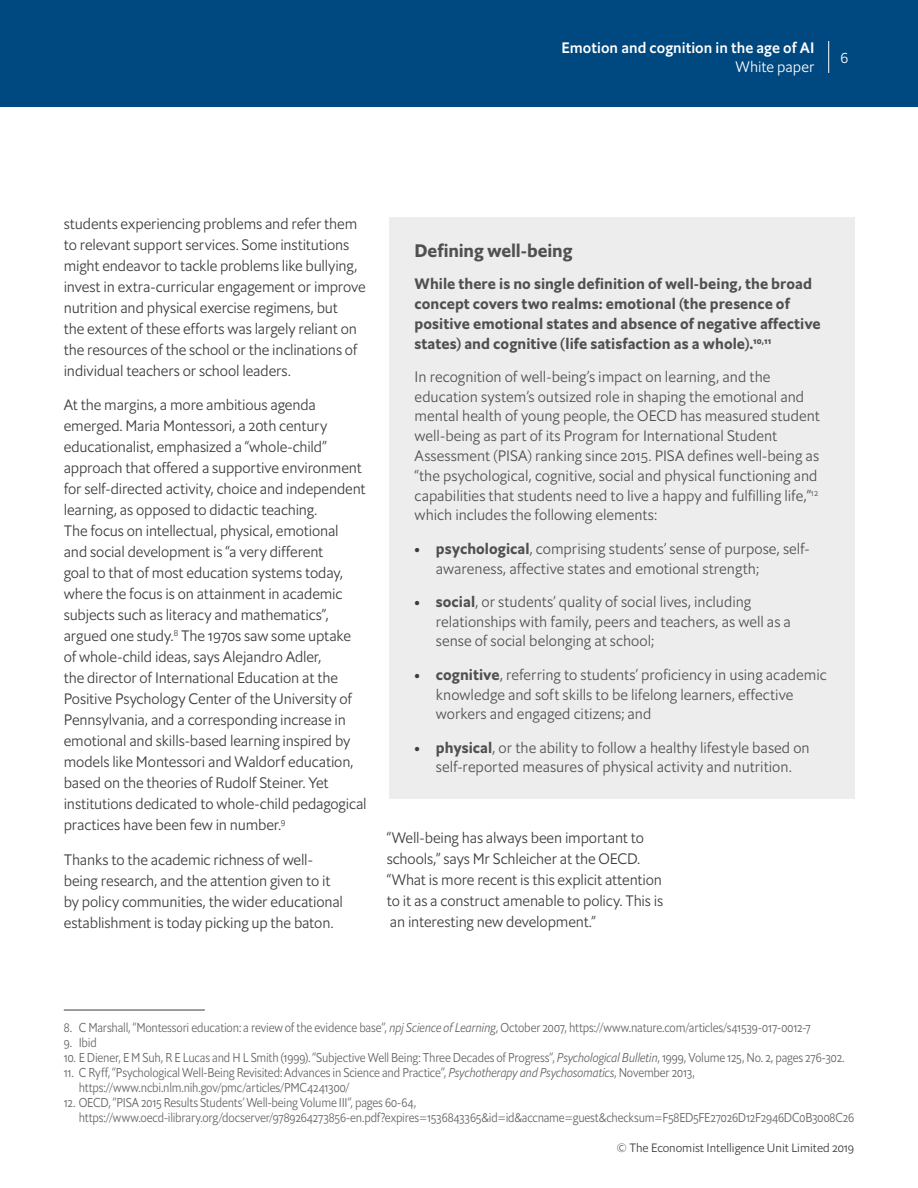
<style>
.page{position:relative;width:918px;height:1188px;background:#fff}
.page>*{position:absolute;margin:0;border:0;box-sizing:border-box;transform-origin:0 0}
.t1{font:700 18px "Econ Sans OS";letter-spacing:-.01em;color:#505050}
.t2{font:300 15px/21px "Econ Sans OS";letter-spacing:-.01em;color:#3c3c3b}
.t3{font:300 15px/19.8px "Econ Sans OS";color:#505050}
.t4{font:700 15px/19.8px "Econ Sans OS";letter-spacing:.005em;color:#505050}
.t5{font:500 15px "Econ Sans OS";letter-spacing:.005em;color:#fff}
.t6{font:300 15px "Econ Sans OS";color:#fff}
.t7{font:300 12.75px/15px "Econ Sans Cnd OS";letter-spacing:-.015em;color:#646363}
.t8{font:300 12px "Econ Sans OS";color:#3c3c3b}
.s1{font-weight:700;color:#3c3c3b}
.s2{font-weight:700}
.s3{font-style:italic}
</style>
<div class="page">
<div style="left:0;top:0;width:918px;height:106px;background:#004880"></div>
<hr style="left:828px;top:41px;width:1px;height:32px;background:#fff">
<div style="left:389px;top:218px;width:465px;height:581px;background:#ededed"></div>
<hr style="left:64px;top:1010px;width:141px;height:1px;background:#3c3c3b">
<p class="t5" style="left:561px;top:38px;width:255px">Emotion and cognition in the age of AI</p>
<p class="t6" style="left:736px;top:57px;width:80px">White paper</p>
<p class="t6" style="left:841px;top:48px;width:9px">6</p>
<p class="t2" style="left:64px;top:213px;width:303px">students experiencing problems and refer them to relevant support services. Some institutions might endeavor to tackle problems like bullying, invest in extra-curricular engagement or improve nutrition and physical exercise regimens, but<br>the extent of these efforts was largely reliant on the resources of the school or the inclinations of individual teachers or school leaders.</p>
<p class="t2" style="left:64px;top:394px;width:304px">At the margins, a more ambitious agenda emerged. Maria Montessori, a 20th century educationalist, emphasized a “whole-child” approach that offered a supportive environment for self-directed activity, choice and independent learning, as opposed to didactic teaching.<br>The focus on intellectual, physical, emotional<br>and social development is “a very different<br>goal to that of most education systems today, where the focus is on attainment in academic subjects such as literacy and mathematics”, argued one study.<sup>8</sup> The 1970s saw some uptake of whole-child ideas, says Alejandro Adler,<br>the director of International Education at the Positive Psychology Center of the University of Pennsylvania, and a corresponding increase in emotional and skills-based learning inspired by models like Montessori and Waldorf education, based on the theories of Rudolf Steiner. Yet institutions dedicated to whole-child pedagogical practices have been few in number.<sup>9</sup></p>
<p class="t2" style="left:64px;top:849px;width:281px">Thanks to the academic richness of well&shy;being research, and the attention given to it by policy communities, the wider educational establishment is today picking up the baton.</p>
<p class="t1" style="left:415px;top:239px;width:159px">Defining well-being</p>
<p class="t4" style="left:415px;top:274px;width:408px">While there is no single definition of well-being, the broad concept covers two realms: emotional (the presence of positive emotional states and absence of negative affective states) and cognitive (life satisfaction as a whole).<sup>10,11</sup></p>
<p class="t3" style="left:415px;top:367px;width:407px">In recognition of well-being’s impact on learning, and the education system’s outsized role in shaping the emotional and mental health of young people, the OECD has measured student well-being as part of its Program for International Student Assessment (PISA) ranking since 2015. PISA defines well-being as “the psychological, cognitive, social and physical functioning and capabilities that students need to live a happy and fulfilling life,”<sup>12 </sup>which includes the following elements:</p>
<p class="t3" style="left:436px;top:538px;width:375px;text-indent:-21px"><span class="s1">•</span> <span class="s2">psychological</span>, comprising students’ sense of purpose, self&shy;awareness, affective states and emotional strength;</p>
<p class="t3" style="left:436px;top:592px;width:357px;text-indent:-21px"><span class="s1">•</span> <span class="s2">social</span>, or students’ quality of social lives, including relationships with family, peers and teachers, as well as a sense of social belonging at school;</p>
<p class="t3" style="left:436px;top:664px;width:392px;text-indent:-21px"><span class="s1">•</span> <span class="s2">cognitive</span>, referring to students’ proficiency in using academic knowledge and soft skills to be lifelong learners, effective workers and engaged citizens; and</p>
<p class="t3" style="left:415px;top:737px;width:397px;text-align:center"><span class="s1">•</span> <span class="s2">physical</span>, or the ability to follow a healthy lifestyle based on self-reported measures of physical activity and nutrition.</p>
<p class="t2" style="left:387px;top:827px;width:278px">“Well-being has always been important to schools,” says Mr Schleicher at the OECD. “What is more recent is this explicit attention to it as a construct amenable to policy. This is an interesting new development.”</p>
<p class="t7" style="left:64px;top:1020px;width:749px">8. C Marshall, “Montessori education: a review of the evidence base”, <span class="s3">npj Science of Learning</span>, October 2007, https://www.nature.com/articles/s41539-017-0012-7</p>
<p class="t7" style="left:64px;top:1035px;width:35px">9. Ibid</p>
<p class="t7" style="left:64px;top:1050px;width:782px">10. E Diener, E M Suh, R E Lucas and H L Smith (1999). “Subjective Well Being: Three Decades of Progress”, <span class="s3">Psychological Bulletin</span>, 1999, Volume 125, No. 2, pages 276-302.</p>
<p class="t7" style="left:79px;top:1065px;width:618px;text-indent:-15px">11. C Ryff, “Psychological Well-Being Revisited: Advances in Science and Practice”, <span class="s3">Psychotherapy and Psychosomatics</span>, November 2013, https://www.ncbi.nlm.nih.gov/pmc/articles/PMC4241300/</p>
<p class="t7" style="left:79px;top:1095px;width:777px;text-indent:-15px">12. OECD, “PISA 2015 Results Students’ Well-being Volume III”, pages 60-64, https://www.oecd-ilibrary.org/docserver/9789264273856-en.pdf?expires=1536843365&amp;id=id&amp;accname=guest&amp;checksum=F58ED5FE27026D12F2946DC0B3008C26</p>
<p class="t8" style="left:617px;top:1140px;width:239px">© The Economist Intelligence Unit Limited 2019</p>
</div>
